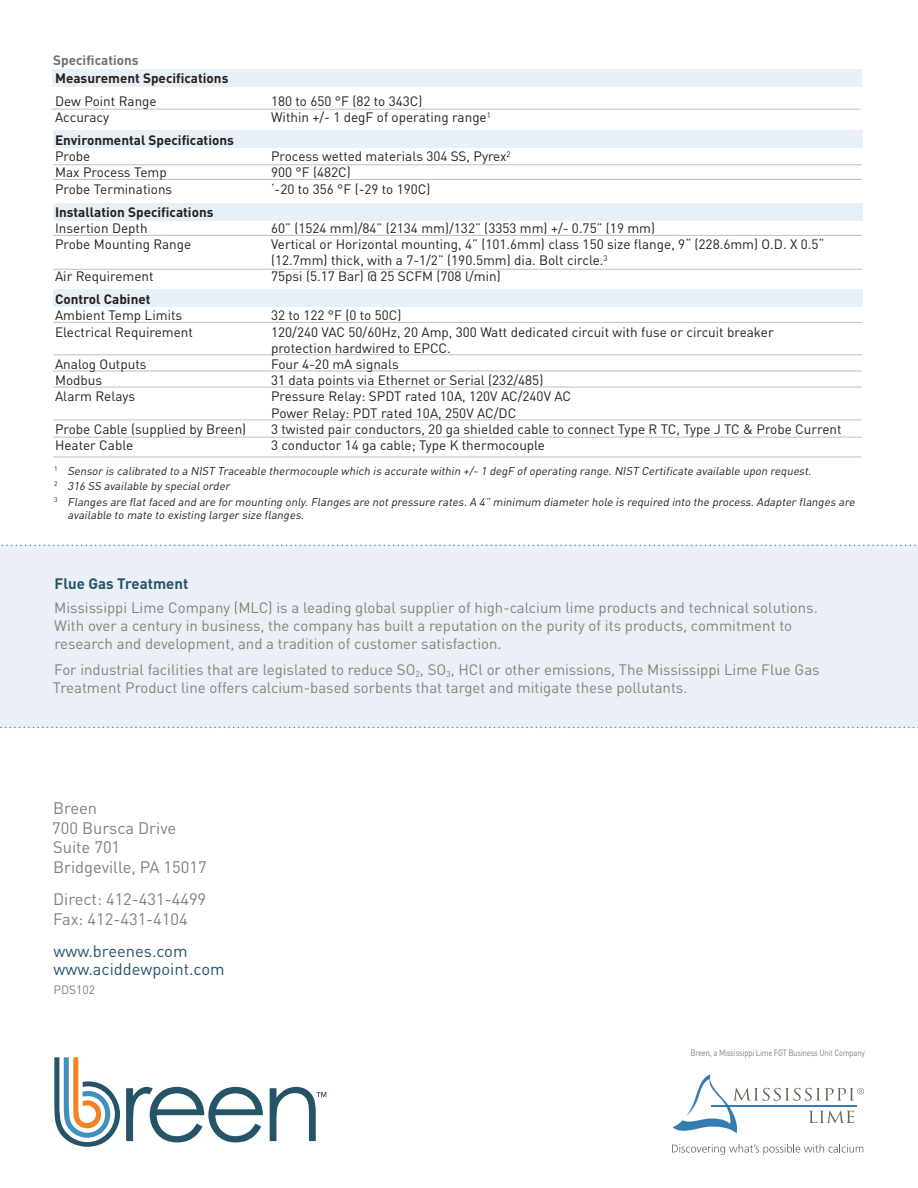
<style>
.page{position:relative;width:918px;height:1188px;background:#fff}
.page>*{position:absolute;margin:0;border:0;box-sizing:border-box;transform-origin:0 0}
.t1{font:16.5px "DINCE";color:#808083}
.t2{font:16.5px "DINCE";color:#255467}
.t3{font:15px/18px "DINCE";color:#808083}
.t4{font:700 15px "DINCE";color:#255467}
.t5{font:13.5px "DINCE";color:#231f20}
.t6{font:700 13.5px "DINCE";color:#231f20}
.t7{font:700 13.5px "DINCE";color:#717074}
.t8{font:12px "DINCE";color:#808083}
.t9{font:italic 11.25px/13.5px "DINCE";color:#231f20}
.t10{font:9px "DINCE";letter-spacing:-.025em;color:#808083;scale:.85 1}
</style>
<div class="page">
<div style="left:0;top:545px;width:918px;height:182px;background:#eaf0f6"></div>
<svg style="left:0;top:727px;width:918px;height:1px"></svg>
<svg style="left:1px;top:545px;width:915px;height:1px"></svg>
<div style="left:52px;top:69px;width:810px;height:17px;background:#e6f0f6"></div>
<div style="left:53px;top:131px;width:810px;height:17px;background:#e6f0f6"></div>
<div style="left:53px;top:203px;width:810px;height:17px;background:#e6f0f6"></div>
<div style="left:53px;top:290px;width:810px;height:17px;background:#e6f0f6"></div>
<hr style="left:52px;top:109px;width:808px;height:1px;background:#bebfc2">
<hr style="left:53px;top:165px;width:809px;height:1px;background:#bebfc2">
<hr style="left:53px;top:179px;width:809px;height:1px;background:#bebfc2">
<hr style="left:53px;top:235px;width:809px;height:1px;background:#bebfc2">
<hr style="left:53px;top:269px;width:809px;height:1px;background:#bebfc2">
<hr style="left:53px;top:322px;width:809px;height:1px;background:#bebfc2">
<hr style="left:53px;top:355px;width:809px;height:1px;background:#bebfc2">
<hr style="left:53px;top:371px;width:809px;height:1px;background:#bebfc2">
<hr style="left:53px;top:420px;width:809px;height:1px;background:#bebfc2">
<hr style="left:53px;top:387px;width:809px;height:1px;background:#bebfc2">
<hr style="left:53px;top:437px;width:809px;height:1px;background:#bebfc2">
<hr style="left:53px;top:457px;width:809px;height:1px;background:#bebfc2">
<svg style="left:54px;top:1057px;width:66px;height:90px"></svg>
<svg style="left:126px;top:1087px;width:137px;height:55px"></svg>
<svg style="left:270px;top:1087px;width:56px;height:54px"></svg>
<svg style="left:672px;top:1144px;width:191px;height:11px"></svg>
<svg style="left:673px;top:1075px;width:191px;height:59px"></svg>
<p class="t7" style="left:53px;top:51px;width:87px">Specifications</p>
<p class="t6" style="left:55px;top:69px;width:175px">Measurement Specifications</p>
<p class="t5" style="left:55px;top:92px;width:103px">Dew Point Range</p>
<p class="t5" style="left:271px;top:92px;width:153px">180 to 650 °F (82 to 343C)</p>
<p class="t5" style="left:55px;top:109px;width:56px">Accuracy</p>
<p class="t5" style="left:271px;top:109px;width:221px">Within +/- 1 degF of operating range<sup>1</sup></p>
<p class="t6" style="left:55px;top:131px;width:180px">Environmental Specifications</p>
<p class="t5" style="left:55px;top:148px;width:37px">Probe</p>
<p class="t5" style="left:271px;top:148px;width:241px">Process wetted materials 304 SS, Pyrex<sup>2</sup></p>
<p class="t5" style="left:55px;top:164px;width:113px">Max Process Temp</p>
<p class="t5" style="left:271px;top:164px;width:81px">900 °F (482C)</p>
<p class="t5" style="left:55px;top:180px;width:119px">Probe Terminations</p>
<p class="t5" style="left:271px;top:180px;width:161px">‘-20 to 356 °F (-29 to 190C)</p>
<p class="t6" style="left:55px;top:203px;width:160px">Installation Specifications</p>
<p class="t5" style="left:55px;top:219px;width:94px">Insertion Depth</p>
<p class="t5" style="left:271px;top:219px;width:386px">60” (1524 mm)/84” (2134 mm)/132” (3353 mm) +/- 0.75” (19 mm)</p>
<p class="t5" style="left:55px;top:236px;width:138px">Probe Mounting Range</p>
<p class="t5" style="left:271px;top:236px;width:555px">Vertical or Horizontal mounting, 4” (101.6mm) class 150 size flange, 9“ (228.6mm) O.D. X 0.5“</p>
<p class="t5" style="left:271px;top:252px;width:338px">(12.7mm) thick, with a 7-1/2” (190.5mm) dia. Bolt circle.<sup>3</sup></p>
<p class="t5" style="left:55px;top:268px;width:100px">Air Requirement</p>
<p class="t5" style="left:271px;top:268px;width:231px">75psi (5.17 Bar) @ 25 SCFM (708 l/min)</p>
<p class="t6" style="left:55px;top:290px;width:97px">Control Cabinet</p>
<p class="t5" style="left:55px;top:307px;width:129px">Ambient Temp Limits</p>
<p class="t5" style="left:271px;top:307px;width:132px">32 to 122 °F (0 to 50C)</p>
<p class="t5" style="left:55px;top:323px;width:139px">Electrical Requirement</p>
<p class="t5" style="left:271px;top:323px;width:504px">120/240 VAC 50/60Hz, 20 Amp, 300 Watt dedicated circuit with fuse or circuit breaker</p>
<p class="t5" style="left:271px;top:339px;width:181px">protection hardwired to EPCC.</p>
<p class="t5" style="left:55px;top:356px;width:93px">Analog Outputs</p>
<p class="t5" style="left:271px;top:356px;width:129px">Four 4-20 mA signals</p>
<p class="t5" style="left:55px;top:372px;width:49px">Modbus</p>
<p class="t5" style="left:271px;top:372px;width:274px">31 data points via Ethernet or Serial (232/485)</p>
<p class="t5" style="left:55px;top:388px;width:82px">Alarm Relays</p>
<p class="t5" style="left:271px;top:388px;width:302px">Pressure Relay: SPDT rated 10A, 120V AC/240V AC</p>
<p class="t5" style="left:271px;top:404px;width:247px">Power Relay: PDT rated 10A, 250V AC/DC</p>
<p class="t5" style="left:55px;top:420px;width:193px">Probe Cable (supplied by Breen)</p>
<p class="t5" style="left:271px;top:420px;width:572px">3 twisted pair conductors, 20 ga shielded cable to connect Type R TC, Type J TC &amp; Probe Current</p>
<p class="t5" style="left:55px;top:437px;width:80px">Heater Cable</p>
<p class="t5" style="left:271px;top:437px;width:276px">3 conductor 14 ga cable; Type K thermocouple</p>
<p class="t9" style="left:54px;top:464px;width:761px"><sup>1</sup> Sensor is calibrated to a NIST Traceable thermocouple which is accurate within +/- 1 degF ofoperating range.NIST Certificate available upon request.</p>
<p class="t9" style="left:54px;top:479px;width:180px"><sup>2</sup> 316 SS available by specialorder</p>
<p class="t9" style="left:68px;top:495px;width:791px;text-indent:-14px"><sup>3</sup> Flanges are flatfaced and are for mounting only.Flanges are notpressure rates.A 4” minimum diameter hole is required into the process.Adapter flanges are available to mate to existing larger size flanges.</p>
<p class="t4" style="left:55px;top:574px;width:135px">Flue Gas Treatment</p>
<p class="t3" style="left:54px;top:598px;width:765px">Mississippi Lime Company (MLC) is a leading global supplier of high-calcium lime products and technical solutions.<br>With over a century in business, the company has built a reputation on the purity of its products, commitment to research and development, and a tradition of customer satisfaction.</p>
<p class="t3" style="left:53px;top:660px;width:768px">For industrial facilities that are legislated to reduce SO<sub>2</sub>, SO<sub>3</sub>, HCl or other emissions, The Mississippi Lime Flue Gas<br>Treatment Product line offers calcium-based sorbents that target and mitigate these pollutants.</p>
<p class="t1" style="left:53px;top:797px;width:46px">Breen</p>
<p class="t1" style="left:52px;top:817px;width:126px">700 Bursca Drive</p>
<p class="t1" style="left:53px;top:837px;width:69px">Suite 701</p>
<p class="t1" style="left:53px;top:857px;width:155px">Bridgeville, PA 15017</p>
<p class="t1" style="left:53px;top:889px;width:155px">Direct: 412-431-4499</p>
<p class="t1" style="left:53px;top:908px;width:136px">Fax: 412-431-4104</p>
<p class="t2" style="left:54px;top:940px;width:136px">www.breenes.com</p>
<p class="t2" style="left:54px;top:958px;width:173px">www.aciddewpoint.com</p>
<p class="t8" style="left:54px;top:982px;width:43px">PDS102</p>
<p class="t10" style="left:690px;top:1047px;width:207px">Breen, a Mississippi Lime FGT Business Unit Company</p>
</div>
